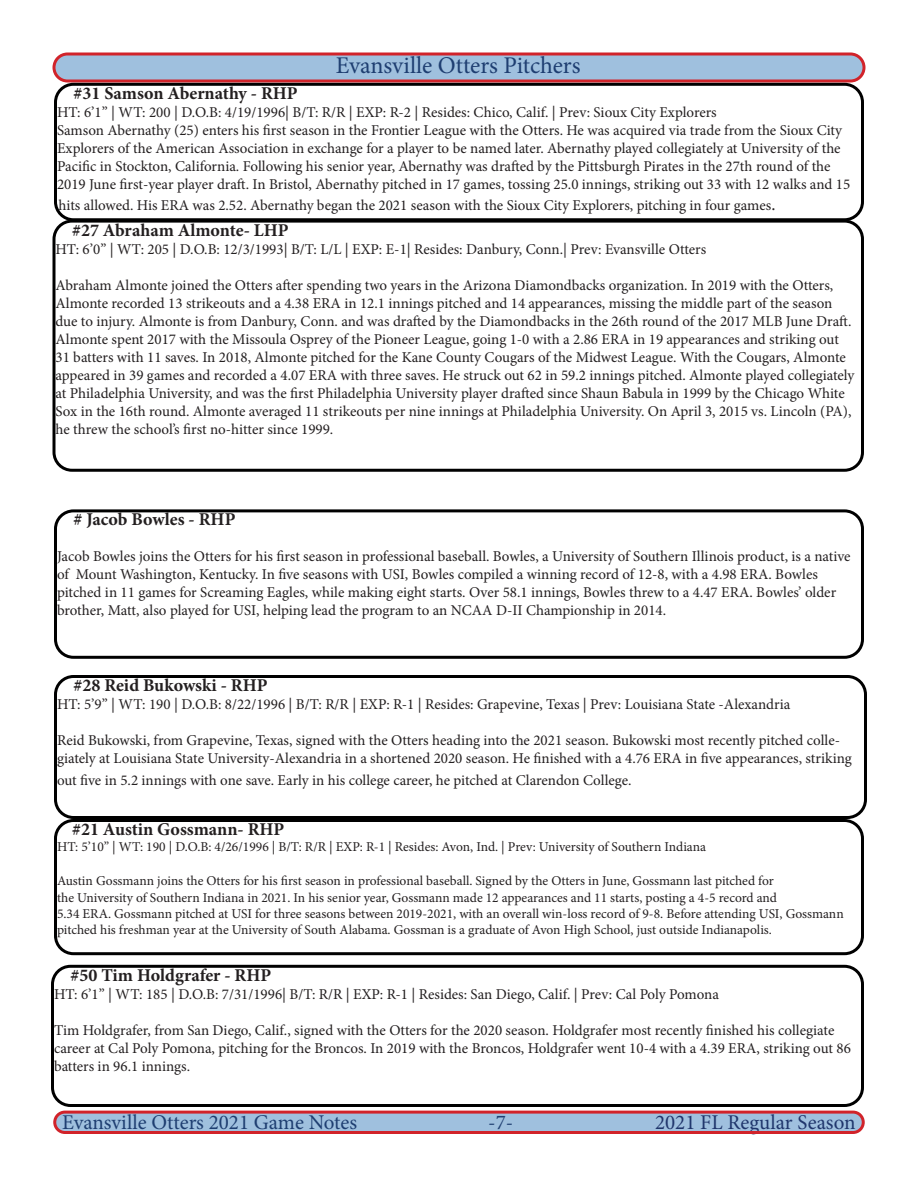
<style>
.page{position:relative;width:918px;height:1188px;background:#fff}
.page>*{position:absolute;margin:0;border:0;box-sizing:border-box;transform-origin:0 0}
.t1{font:24px "Minion Pro";letter-spacing:-.005em;color:#1e3e71}
.t2{font:21px "Minion Pro";color:#1e3e71}
.t3{font:21px "Minion Pro";color:#20366c}
.t4{font:700 18px "Minion Pro";color:#231f20}
.t5{font:15px/18px "Minion Pro";color:#231f20}
.t6{font:13.5px/16.2px "Minion Pro";letter-spacing:-.005em;color:#231f20}
.s1{font-size:18px}
</style>
<div class="page">
<div style="left:54px;top:54px;width:810px;height:27px;background:#9fc0de;border-radius:14px"></div>
<div style="left:52px;top:52px;width:814px;height:30px;border:3px solid #d1232a;border-radius:14px"></div>
<div style="left:52px;top:220px;width:812px;height:252px;border:3px solid #000;border-radius:18px"></div>
<div style="left:55px;top:1112px;width:808px;height:21px;background:#9fc0de;border-radius:10px"></div>
<div style="left:53px;top:1111px;width:812px;height:23px;border:3px solid #d1232a;border-radius:10px"></div>
<div style="left:54px;top:675px;width:813px;height:144px;border:3px solid #000;border-radius:18px"></div>
<div style="left:54px;top:819px;width:810px;height:136px;border:3px solid #000;border-radius:18px"></div>
<div style="left:51px;top:965px;width:813px;height:142px;border:3px solid #000;border-radius:18px"></div>
<div style="left:54px;top:83px;width:810px;height:138px;border:3px solid #000;border-radius:18px"></div>
<div style="left:54px;top:509px;width:810px;height:150px;border:3px solid #000;border-radius:18px"></div>
<p class="t1" style="left:336px;top:49px;width:246px">Evansville Otters Pitchers</p>
<p class="t4" style="left:74px;top:80px;width:226px">#31 Samson Abernathy - RHP</p>
<p class="t5" style="left:57px;top:103px;width:661px">HT: 6’1” | WT: 200 | D.O.B: 4/19/1996| B/T: R/R | EXP: R-2 | Resides: Chico, Calif. | Prev: Sioux City Explorers</p>
<p class="t5" style="left:57px;top:121px;width:795px">Samson Abernathy (25) enters his first season in the Frontier League with the Otters. He was acquired via trade from the Sioux City Explorers of the American Association in exchange for a player to be named later. Abernathy played collegiately at University of the Pacific in Stockton, California. Following his senior year, Abernathy was drafted by the Pittsburgh Pirates in the 27th round of the 2019 June first-year player draft. In Bristol, Abernathy pitched in 17 games, tossing 25.0 innings, striking out 33 with 12 walks and 15</p>
<p class="t5" style="left:58px;top:197px;width:719px">hits allowed. His ERA was 2.52. Abernathy began the 2021 season with the Sioux City Explorers, pitching in four games<span class="s1">.</span></p>
<p class="t4" style="left:72px;top:217px;width:218px">#27 Abraham Almonte- LHP</p>
<p class="t5" style="left:56px;top:240px;width:652px">HT: 6’0” | WT: 205 | D.O.B: 12/3/1993| B/T: L/L | EXP: E-1| Resides: Danbury, Conn.| Prev: Evansville Otters</p>
<p class="t5" style="left:56px;top:276px;width:801px">Abraham Almonte joined the Otters after spending two years in the Arizona Diamondbacks organization. In 2019 with the Otters, Almonte recorded 13 strikeouts and a 4.38 ERA in 12.1 innings pitched and 14 appearances, missing the middle part of the season due to injury. Almonte is from Danbury, Conn. and was drafted by the Diamondbacks in the 26th round of the 2017 MLB June Draft.<br>Almonte spent 2017 with the Missoula Osprey of the Pioneer League, going 1-0 with a 2.86 ERA in 19 appearances and striking out 31 batters with 11 saves. In 2018, Almonte pitched for the Kane County Cougars of the Midwest League. With the Cougars, Almonte appeared in 39 games and recorded a 4.07 ERA with three saves. He struck out 62 in 59.2 innings pitched. Almonte played collegiately at Philadelphia University, and was the first Philadelphia University player drafted since Shaun Babula in 1999 by the Chicago White Sox in the 16th round. Almonte averaged 11 strikeouts per nine innings at Philadelphia University. On April 3, 2015 vs. Lincoln (PA), he threw the school’s first no-hitter since 1999.</p>
<p class="t4" style="left:74px;top:507px;width:163px"># Jacob Bowles - RHP</p>
<p class="t5" style="left:57px;top:548px;width:795px">Jacob Bowles joins the Otters for his first season in professional baseball. Bowles, a University of Southern Illinois product, is a native of Mount Washington, Kentucky. In five seasons with USI, Bowles compiled a winning record of 12-8, with a 4.98 ERA. Bowles pitched in 11 games for Screaming Eagles, while making eight starts. Over 58.1 innings, Bowles threw to a 4.47 ERA. Bowles’ older brother, Matt, also played for USI, helping lead the program to an NCAA D-II Championship in 2014.</p>
<p class="t4" style="left:74px;top:673px;width:196px">#28 Reid Bukowski - RHP</p>
<p class="t5" style="left:57px;top:695px;width:735px">HT: 5’9” | WT: 190 | D.O.B: 8/22/1996 | B/T: R/R | EXP: R-1 | Resides: Grapevine, Texas | Prev: Louisiana State -Alexandria</p>
<p class="t5" style="left:57px;top:731px;width:796px">Reid Bukowski, from Grapevine, Texas, signed with the Otters heading into the 2021 season. Bukowski most recently pitched colle&shy;giately at Louisiana State University-Alexandria in a shortened 2020 season. He finished with a 4.76 ERA in five appearances, striking</p>
<p class="t5" style="left:57px;top:771px;width:576px">out five in 5.2 innings with one save. Early in his college career, he pitched at Clarendon College.</p>
<p class="t4" style="left:72px;top:817px;width:214px">#21 Austin Gossmann- RHP</p>
<p class="t6" style="left:57px;top:839px;width:651px">HT: 5’10” | WT: 190 | D.O.B: 4/26/1996 | B/T: R/R | EXP: R-1 | Resides: Avon, Ind. | Prev: University of Southern Indiana</p>
<p class="t6" style="left:57px;top:873px;width:718px">Austin Gossmann joins the Otters for his first season in professional baseball. Signed by the Otters in June, Gossmann last pitched for</p>
<p class="t6" style="left:57px;top:889px;width:722px">the University of Southern Indiana in 2021. In his senior year, Gossmann made 12 appearances and 11 starts, posting a 4-5 record and</p>
<p class="t6" style="left:57px;top:906px;width:788px">5.34 ERA. Gossmann pitched at USI for three seasons between 2019-2021, with an overall win-loss record of 9-8. Before attending USI, Gossmann pitched his freshman year at the University of South Alabama. Gossman is a graduate of Avon High School, just outside Indianapolis.</p>
<p class="t4" style="left:70px;top:962px;width:202px">#50 Tim Holdgrafer - RHP</p>
<p class="t5" style="left:54px;top:985px;width:667px">HT: 6’1” | WT: 185 | D.O.B: 7/31/1996| B/T: R/R | EXP: R-1 | Resides: San Diego, Calif. | Prev: Cal Poly Pomona</p>
<p class="t5" style="left:54px;top:1021px;width:798px">Tim Holdgrafer, from San Diego, Calif., signed with the Otters for the 2020 season. Holdgrafer most recently finished his collegiate career at Cal Poly Pomona, pitching for the Broncos. In 2019 with the Broncos, Holdgrafer went 10-4 with a 4.39 ERA, striking out 86 batters in 96.1 innings.</p>
<p class="t2" style="left:62px;top:1108px;width:296px">Evansville Otters 2021 Game Notes</p>
<p class="t2" style="left:488px;top:1108px;width:27px">-7-</p>
<p class="t3" style="left:655px;top:1108px;width:202px">2021 FL Regular Season</p>
</div>
